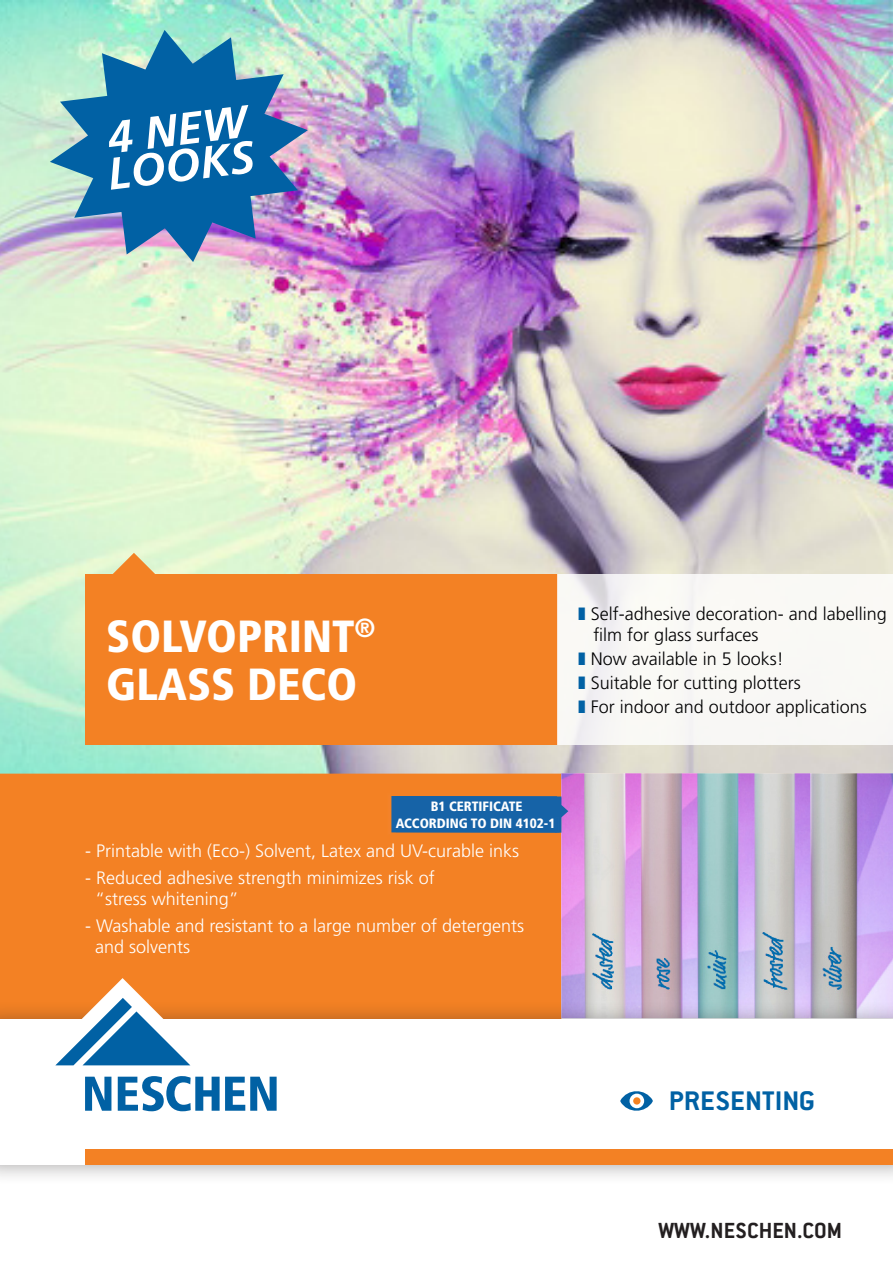
<style>
.page{position:relative;width:893px;height:1263px;background:#fff}
.page>*{position:absolute;margin:0;border:0;box-sizing:border-box;transform-origin:0 0}
.t1{font:900 condensed 45px/48px "Frutiger LT Std";color:#fff}
.t2{font:italic 700 45px/36px "Frutiger LT Std";color:#fff}
.t3{font:700 29.55px "Conduit ITC Std";color:#0161a4;scale:1.05 1}
.t4{font:700 24px "Conduit ITC Std";color:#231f20}
.t5{font:300 18px/21px "Frutiger LT Std";color:#fff}
.t6{font:300 18px/24px "Frutiger LT Std";color:#000001}
.t7{font:900 condensed 13.5px/16.5px "Frutiger LT Std";color:#fff;text-align:center}
.s1{color:#0161a4}
</style>
<div class="page">
<img style="left:0;top:0;width:893px;height:774px">
<div style="left:85px;top:574px;width:472px;height:170px;background:#f38124"></div>
<svg style="left:100px;top:553px;width:68px;height:21px"></svg>
<div style="left:557px;top:574px;width:336px;height:170px;background:#f9f9f5"></div>
<div style="left:0;top:774px;width:549px;height:226px;background:#f38124"></div>
<img style="left:549px;top:773px;width:344px;height:227px">
<svg style="left:391px;top:796px;width:177px;height:37px"></svg>
<div style="left:396px;top:796px;width:161px;height:36px;background:#1663a7"></div>
<img style="left:50px;top:30px;width:258px;height:232px">
<div style="left:0;top:1000px;width:893px;height:185px;background:#231f20;opacity:.4"></div>
<div style="left:0;top:1019px;width:893px;height:146px;background:#fff"></div>
<div style="left:85px;top:1149px;width:808px;height:16px;background:#f38124"></div>
<svg style="left:16px;top:978px;width:261px;height:133px"></svg>
<svg style="left:620px;top:1091px;width:33px;height:20px"></svg>
<div style="left:633px;top:1097px;width:8px;height:8px;background:#f58220;border-radius:50%"></div>
<hr style="left:387px;top:793px;width:4px;height:43px;background:#f3822b">
<div style="left:555px;top:817px;width:4px;height:15px;border:2px solid #1864a9"></div>
<h1 class="t2" style="left:101px;top:121px;width:149px;rotate:-7deg">4 NEW<br>LOOKS</h1>
<h1 class="t1" style="left:106px;top:612px;width:271px">SOLVOPRINT<sup>®<br></sup>GLASS DECO</h1>
<p class="t6" style="left:593px;top:604px;width:295px;line-height:21px;text-indent:-15px"><span class="s1">❚</span> Self-adhesive decoration- and labelling film for glass surfaces</p>
<p class="t6" style="left:578px;top:647px;width:290px"><span class="s1">❚</span> Now available in 5 looks!<br><span class="s1">❚</span> Suitable for cutting plotters<br><span class="s1">❚</span> For indoor and outdoor applications</p>
<p class="t7" style="left:396px;top:798px;width:161px">B1 CERTIFICATE<br>ACCORDING TO DIN 4102-1</p>
<p class="t5" style="left:85px;top:840px;width:436px">- Printable with (Eco-) Solvent, Latex and UV-curable inks</p>
<p class="t5" style="left:95px;top:867px;width:341px;text-indent:-10px">- Reduced adhesive strength minimizes risk of “stress whitening”</p>
<p class="t5" style="left:95px;top:915px;width:431px;text-indent:-10px">- Washable and resistant to a large number of detergents and solvents</p>
<h2 class="t3" style="left:669px;top:1083px;width:141px">PRESENTING</h2>
<h3 class="t4" style="left:658px;top:1215px;width:185px">WWW.NESCHEN.COM</h3>
</div>
